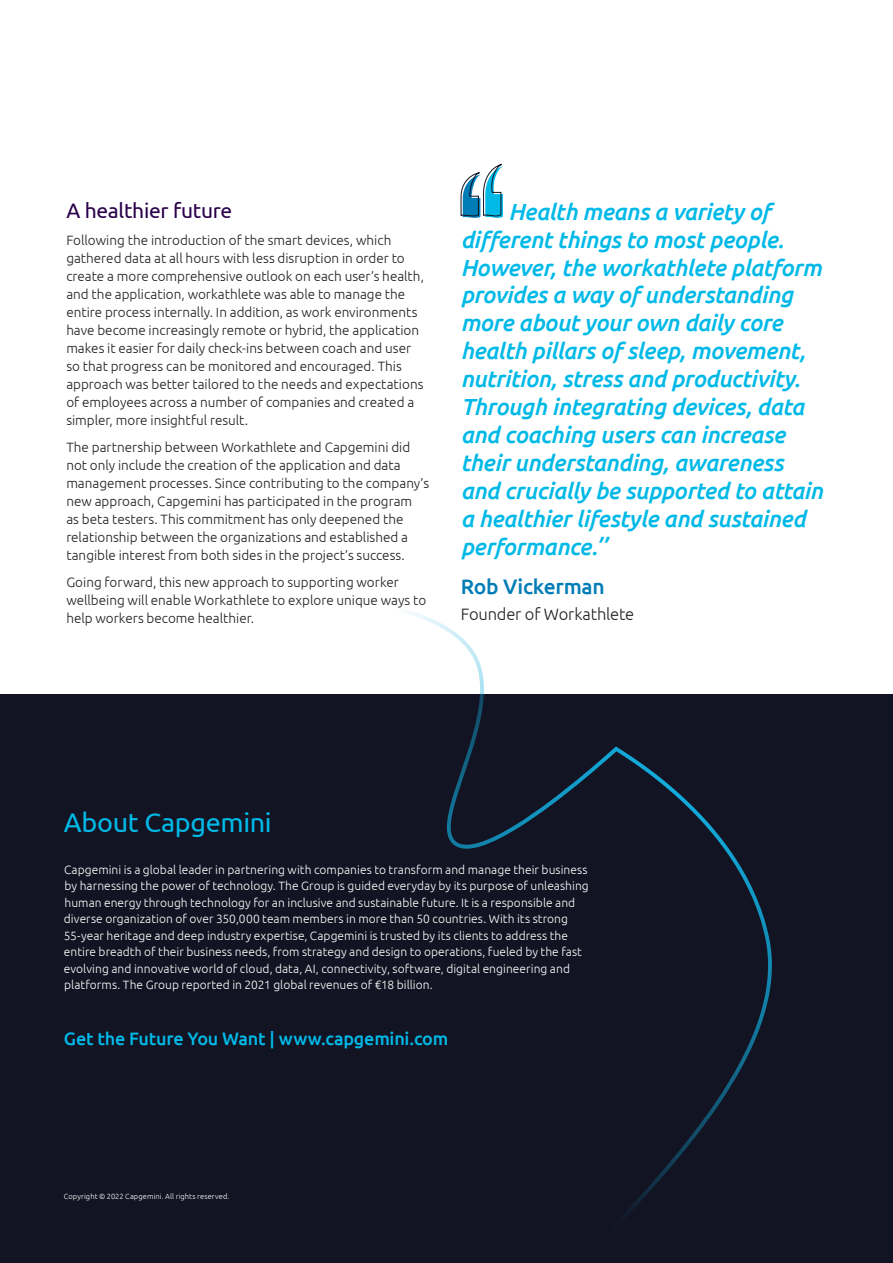
<style>
.page{position:relative;width:893px;height:1263px;background:#fff}
.page>*{position:absolute;margin:0;border:0;box-sizing:border-box;transform-origin:0 0}
.boilerplate-title{font:27px "Ubuntu";letter-spacing:-.015em;color:#00b9e7}
.text{font:italic 500 23.25px/27.9px "Ubuntu";letter-spacing:-.015em;color:#00b9e7}
.text-2{font:21px "Ubuntu";letter-spacing:-.015em;color:#2a004a}
.chapter-intro{font:500 21px "Ubuntu";letter-spacing:-.015em;color:#007cb6}
.boilerplate-url{font:500 18px "Ubuntu";letter-spacing:-.015em;color:#00b9e7}
.chapter-intro-2{font:300 16.5px "Ubuntu";letter-spacing:-.01em;color:#231f20}
.text-3{font:300 13.5px/18px "Ubuntu";color:#231f20}
.boilerplate-text{font:300 12px/16.5px "Ubuntu";letter-spacing:.005em;color:#fff}
.copyright{font:300 7.5px "Ubuntu";letter-spacing:.015em;color:#fff}
</style>
<div class="page">
<div style="left:0;top:694px;width:893px;height:569px;background:#121423"></div>
<svg style="left:410px;top:611px;width:358px;height:426px"></svg>
<svg style="left:460px;top:163px;width:43px;height:55px"></svg>
<p class="text-2" style="left:66px;top:198px;width:167px">A healthier future</p>
<p class="text-3" style="left:66px;top:231px;width:359px">Following the introduction of the smart devices, which gathered data at all hours with less disruption in order to create a more comprehensive outlook on each user’s health, and the application, workathlete was able to manage the entire process internally. In addition, as work environments have become increasingly remote or hybrid, the application makes it easier for daily check-ins between coach and user so that progress can be monitored and encouraged. This approach was better tailored to the needs and expectations of employees across a number of companies and created a simpler, more insightful result.</p>
<p class="text-3" style="left:66px;top:438px;width:364px">The partnership between Workathlete and Capgemini did not only include the creation of the application and data management processes. Since contributing to the company’s new approach, Capgemini has participated in the program<br>as beta testers. This commitment has only deepened the relationship between the organizations and established a tangible interest from both sides in the project’s success.</p>
<p class="text-3" style="left:66px;top:573px;width:361px">Going forward, this new approach to supporting worker wellbeing will enable Workathlete to explore unique ways to help workers become healthier.</p>
<p class="text" style="left:461px;top:197px;width:364px;text-indent:48px">Health means a variety of different things to most people.<br>However, the workathlete platform provides a way of understanding more about your own daily core health pillars of sleep, movement, nutrition, stress and productivity.<br>Through integrating devices, data and coaching users can increase their understanding, awareness and crucially be supported to attain a healthier lifestyle and sustained performance.’’</p>
<p class="chapter-intro" style="left:461px;top:573px;width:146px">Rob Vickerman</p>
<p class="chapter-intro-2" style="left:461px;top:604px;width:175px">Founder of Workathlete</p>
<p class="boilerplate-title" style="left:64px;top:806px;width:209px">About Capgemini</p>
<p class="boilerplate-text" style="left:64px;top:861px;width:527px">Capgemini is a global leader in partnering with companies to transform and manage their business by harnessing the power of technology. The Group is guided everyday by its purpose of unleashing human energy through technology for an inclusive and sustainable future. It is a responsible and diverse organization of over 350,000 team members in more than 50 countries. With its strong 55-year heritage and deep industry expertise, Capgemini is trusted by its clients to address the entire breadth of their business needs, from strategy and design to operations, fueled by the fast evolving and innovative world of cloud, data, AI, connectivity, software, digital engineering and platforms. The Group reported in 2021 global revenues of €18 billion.</p>
<p class="boilerplate-url" style="left:64px;top:1027px;width:386px">Get the Future You Want | www.capgemini.com</p>
<p class="copyright" style="left:64px;top:1192px;width:167px">Copyright © 2022 Capgemini. All rights reserved.</p>
</div>
